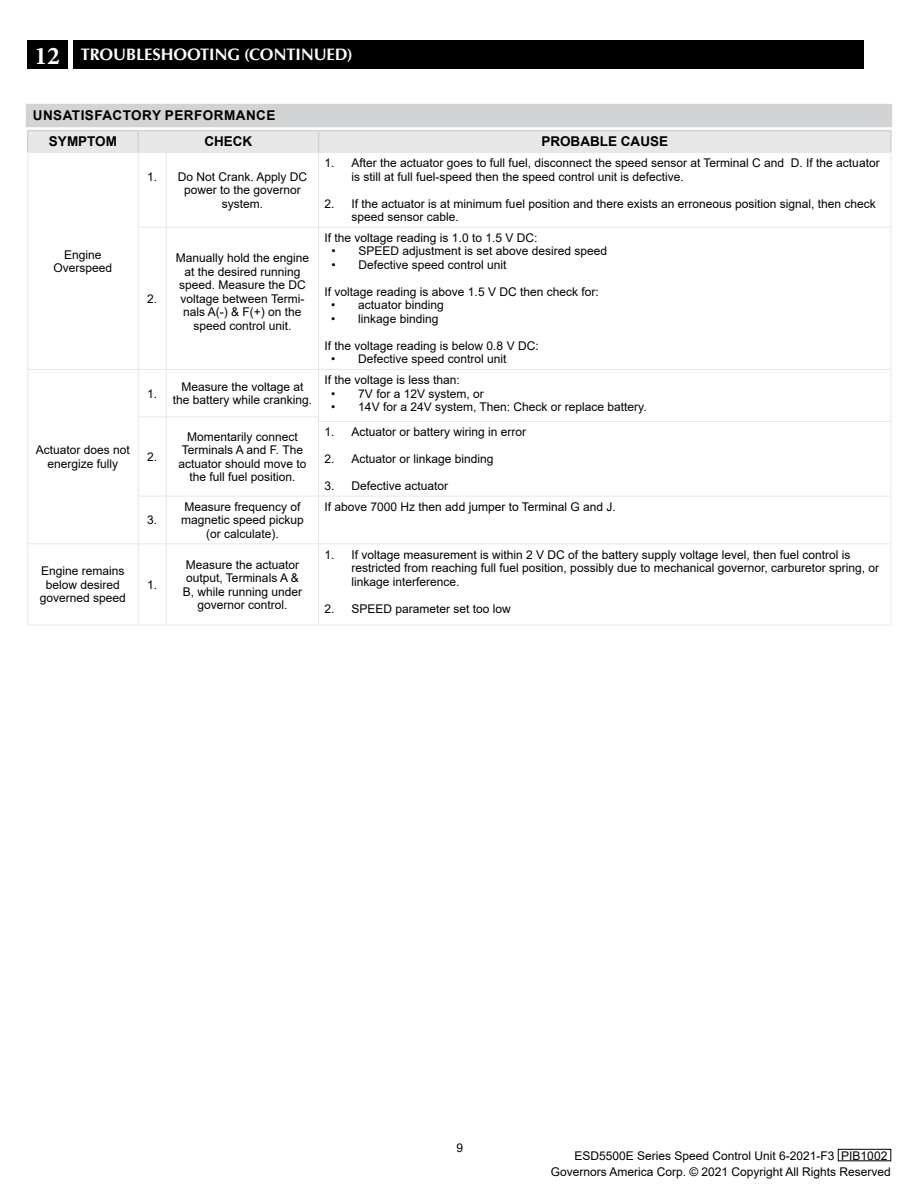
<style>
.page{position:relative;width:918px;height:1188px;background:#fff}
.page>*{position:absolute;margin:0;border:0;box-sizing:border-box;transform-origin:0 0}
.t1{font:700 16.5px "URW Classico";color:#fff}
.t2{font:700 13.5px/26.1px "Arial";letter-spacing:.035em;color:#000}
.t3{font:12px/13.5px "Arial";color:#000;text-align:center}
.s1{font-family:"Minion Pro";font-size:25.5px}
</style>
<div class="page">
<div style="left:838px;top:1149px;width:53px;height:12px;border:1px solid #000"></div>
<hr style="left:26px;top:104px;width:866px;height:1px;background:#d1d3d4">
<hr style="left:27px;top:153px;width:1px;height:74px;background:#e6e7e8">
<hr style="left:27px;top:227px;width:1px;height:142px;background:#e6e7e8">
<svg style="left:26px;top:105px;width:866px;height:48px;background:#dcdedf"></svg>
<hr style="left:138px;top:153px;width:1px;height:74px;background:#e6e7e8">
<hr style="left:166px;top:152px;width:153px;height:1px;background:#e6e7e8">
<hr style="left:166px;top:153px;width:1px;height:74px;background:#e6e7e8">
<hr style="left:319px;top:152px;width:572px;height:1px;background:#e6e7e8">
<hr style="left:318px;top:153px;width:1px;height:74px;background:#e6e7e8">
<hr style="left:891px;top:153px;width:1px;height:74px;background:#e6e7e8">
<svg style="left:139px;top:227px;width:27px;height:1px"></svg>
<hr style="left:138px;top:227px;width:1px;height:142px;background:#e6e7e8">
<hr style="left:166px;top:227px;width:153px;height:1px;background:#e6e7e8">
<hr style="left:166px;top:227px;width:1px;height:142px;background:#e6e7e8">
<hr style="left:319px;top:227px;width:572px;height:1px;background:#e6e7e8">
<hr style="left:318px;top:227px;width:1px;height:142px;background:#e6e7e8">
<hr style="left:891px;top:227px;width:1px;height:142px;background:#e6e7e8">
<hr style="left:28px;top:369px;width:110px;height:1px;background:#e6e7e8">
<hr style="left:27px;top:370px;width:1px;height:47px;background:#e6e7e8">
<hr style="left:27px;top:421px;width:1px;height:75px;background:#e6e7e8">
<hr style="left:27px;top:496px;width:1px;height:48px;background:#e6e7e8">
<svg style="left:138px;top:369px;width:28px;height:1px"></svg>
<hr style="left:138px;top:370px;width:1px;height:47px;background:#e6e7e8">
<hr style="left:166px;top:369px;width:153px;height:1px;background:#e6e7e8">
<hr style="left:166px;top:370px;width:1px;height:47px;background:#e6e7e8">
<hr style="left:319px;top:369px;width:572px;height:1px;background:#e6e7e8">
<hr style="left:318px;top:370px;width:1px;height:47px;background:#e6e7e8">
<hr style="left:891px;top:370px;width:1px;height:47px;background:#e6e7e8">
<hr style="left:166px;top:417px;width:153px;height:1px;background:#e6e7e8">
<hr style="left:138px;top:421px;width:1px;height:75px;background:#e6e7e8">
<hr style="left:166px;top:421px;width:1px;height:75px;background:#e6e7e8">
<hr style="left:318px;top:421px;width:573px;height:1px;background:#e6e7e8">
<hr style="left:318px;top:422px;width:1px;height:74px;background:#e6e7e8">
<hr style="left:891px;top:422px;width:1px;height:74px;background:#e6e7e8">
<svg style="left:139px;top:496px;width:27px;height:1px"></svg>
<hr style="left:138px;top:496px;width:1px;height:48px;background:#e6e7e8">
<hr style="left:166px;top:496px;width:153px;height:1px;background:#e6e7e8">
<hr style="left:166px;top:496px;width:1px;height:48px;background:#e6e7e8">
<hr style="left:319px;top:496px;width:572px;height:1px;background:#e6e7e8">
<hr style="left:318px;top:496px;width:1px;height:48px;background:#e6e7e8">
<hr style="left:891px;top:496px;width:1px;height:48px;background:#e6e7e8">
<hr style="left:28px;top:544px;width:110px;height:1px;background:#e6e7e8">
<hr style="left:27px;top:544px;width:1px;height:81px;background:#e6e7e8">
<hr style="left:138px;top:544px;width:1px;height:81px;background:#e6e7e8">
<hr style="left:166px;top:544px;width:153px;height:1px;background:#e6e7e8">
<hr style="left:319px;top:544px;width:572px;height:1px;background:#e6e7e8">
<hr style="left:318px;top:544px;width:1px;height:81px;background:#e6e7e8">
<hr style="left:891px;top:544px;width:1px;height:81px;background:#e6e7e8">
<hr style="left:28px;top:625px;width:110px;height:1px;background:#e6e7e8">
<hr style="left:166px;top:625px;width:153px;height:1px;background:#e6e7e8">
<hr style="left:319px;top:625px;width:572px;height:1px;background:#e6e7e8">
<hr style="left:166px;top:544px;width:1px;height:81px;background:#e6e7e8">
<svg style="left:138px;top:625px;width:28px;height:1px"></svg>
<div style="left:27px;top:40px;width:41px;height:29px;background:#000"></div>
<div style="left:73px;top:40px;width:791px;height:29px;background:#000"></div>
<h1 class="t1" style="left:35px;top:44px;width:68px"><span class="s1">12</span> TROUB</h1>
<h1 class="t1" style="left:136px;top:44px;width:49px">LESHOOTIN</h1>
<h1 class="t1" style="left:227px;top:44px;width:126px">G (CONTINUED)</h1>
<p class="t2" style="left:49px;top:103px;width:228px;text-indent:-16px">UNSATIS FACTORY PERFORMANCE<br>SYMPTOM</p>
<p class="t2" style="left:204px;top:129px;width:49px">CHECK</p>
<p class="t2" style="left:541px;top:129px;width:90px">PROBABLE CAU</p>
<p class="t2" style="left:650px;top:129px;width:18px">SE</p>
<p class="t3" style="left:54px;top:248px;width:60px">Engine<br>Overspeed</p>
<p class="t3" style="left:36px;top:443px;width:96px">Actuator does not energize fully</p>
<p class="t3" style="left:40px;top:564px;width:88px">Engine remains below desired governed speed</p>
<p class="t3" style="left:147px;top:170px;width:161px">1. Do Not Crank. Apply DC</p>
<p class="t3" style="left:184px;top:183px;width:118px">power to the governor</p>
<p class="t3" style="left:222px;top:197px;width:43px">system.</p>
<p class="t3" style="left:147px;top:292px;width:12px">2.</p>
<p class="t3" style="left:176px;top:251px;width:135px">Manually hold the engine at the desired running speed. Measure the DC voltage between Termi&shy;nals A(-) &amp; F(+) on the speed control unit.</p>
<p class="t3" style="left:147px;top:387px;width:12px">1.</p>
<p class="t3" style="left:173px;top:380px;width:141px">Measure the voltage at the battery while cranking.</p>
<p class="t3" style="left:352px;top:156px;width:530px;text-align:left;text-indent:-27px">1. After the actuator goes to full fuel, disconnect the speed sensor at Terminal C and D. If the actuator is still at full fuel-speed then the speed control unit is defective.</p>
<p class="t3" style="left:352px;top:197px;width:526px;text-align:left;text-indent:-27px">2. If the actuator is at minimum fuel position and there exists an erroneous position signal, then check speed sensor cable.</p>
<p class="t3" style="left:325px;top:231px;width:214px">If the voltage reading is 1.0 to 1.5 V DC:</p>
<p class="t3" style="left:331px;top:244px;width:277px">• SPEED adjustment is set above desired speed</p>
<p class="t3" style="left:331px;top:258px;width:177px">• Defective speed control unit</p>
<p class="t3" style="left:325px;top:285px;width:276px">If voltage reading is above 1.5 V DC then check for:</p>
<p class="t3" style="left:331px;top:298px;width:114px">• actuator binding</p>
<p class="t3" style="left:331px;top:312px;width:109px">• linkage binding</p>
<p class="t3" style="left:325px;top:339px;width:216px">If the voltage reading is below 0.8 V DC:</p>
<p class="t3" style="left:331px;top:352px;width:177px">• Defective speed control unit</p>
<p class="t3" style="left:325px;top:373px;width:137px">If the voltage is less than:</p>
<p class="t3" style="left:331px;top:387px;width:154px">• 7V for a 12V system, or</p>
<p class="t3" style="left:331px;top:400px;width:317px">• 14V for a 24V system, Then: Check or replace battery.</p>
<p class="t3" style="left:147px;top:450px;width:12px">2.</p>
<p class="t3" style="left:147px;top:513px;width:12px">3.</p>
<p class="t3" style="left:147px;top:578px;width:12px">1.</p>
<p class="t3" style="left:178px;top:430px;width:130px">Momentarily connect<br>Terminals A and F. The actuator should move to the full fuel position.</p>
<p class="t3" style="left:325px;top:425px;width:203px">1. Actuator or battery wiring in error</p>
<p class="t3" style="left:325px;top:452px;width:171px">2. Actuator or linkage binding</p>
<p class="t3" style="left:325px;top:479px;width:125px">3. Defective actuator</p>
<p class="t3" style="left:181px;top:500px;width:124px">Measure frequency of magnetic speed pickup (or calculate).</p>
<p class="t3" style="left:325px;top:500px;width:293px">If above 7000 Hz then add jumper to Terminal G and J.</p>
<p class="t3" style="left:183px;top:558px;width:121px">Measure the actuator output, Terminals A &amp;<br>B, while running under governor control.</p>
<p class="t3" style="left:352px;top:548px;width:529px;text-align:left;text-indent:-27px">1. If voltage measurement is within 2 V DC of the battery supply voltage level, then fuel control is restricted from reaching full fuel position, possibly due to mechanical governor, carburetor spring, or linkage interference.</p>
<p class="t3" style="left:325px;top:602px;width:188px">2. SPEED parameter set too low</p>
<p class="t3" style="left:457px;top:1141px;width:8px">9</p>
<p class="t3" style="left:575px;top:1149px;width:314px">ESD5500E Series Speed Control Unit 6-2021-F3 PIB1002</p>
<p class="t3" style="left:551px;top:1165px;width:342px">Governors America Corp. © 2021 Copyright All Rights Reserved</p>
</div>
